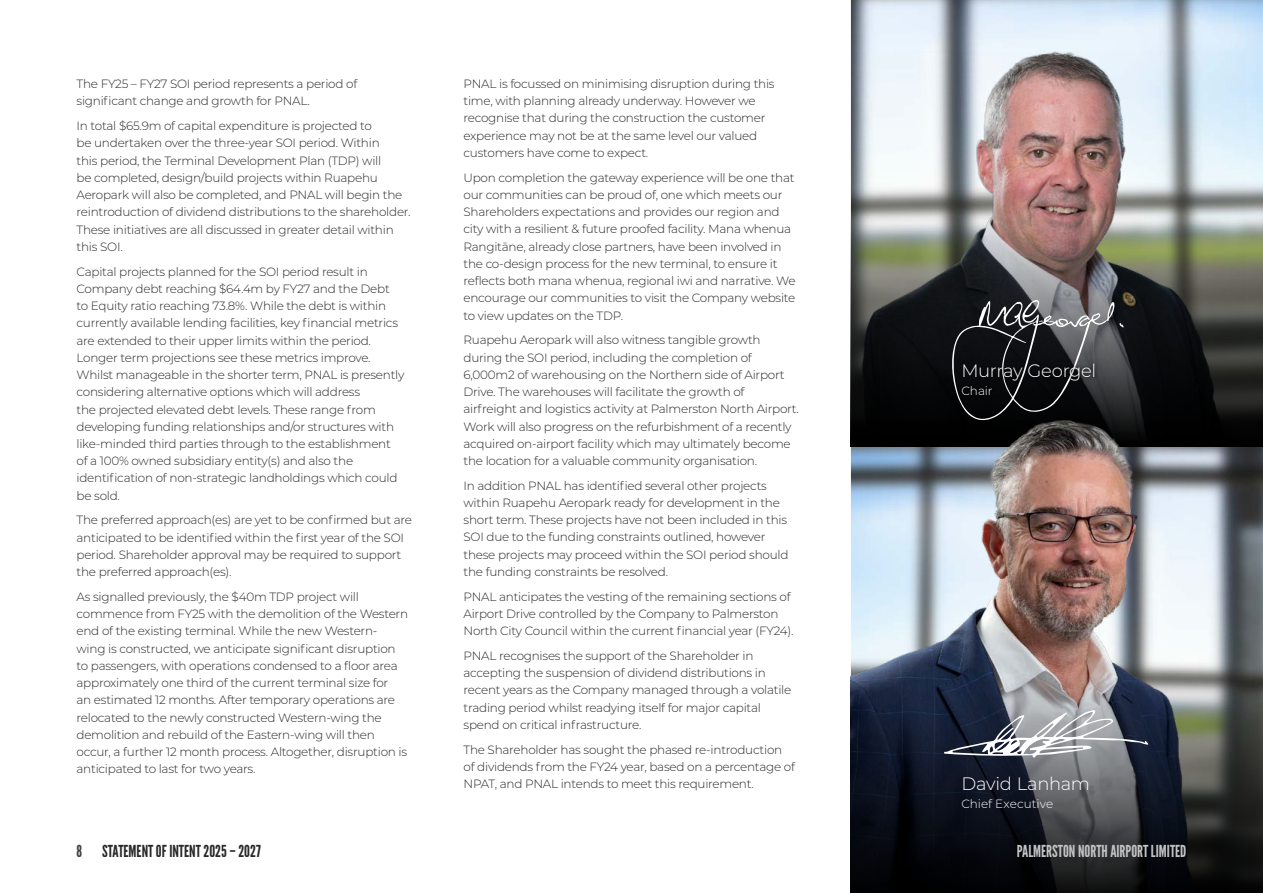
<style>
.page{position:relative;width:1263px;height:893px;background:#fff}
.page>*{position:absolute;margin:0;border:0;box-sizing:border-box;transform-origin:0 0}
.t1{font:300 18px "Montserrat";letter-spacing:-.02em;color:#fff}
.t2{font:16.5px "League Gothic";color:#c2c3c2}
.t3{font:16.5px "League Gothic";color:#292829}
.t4{font:300 12px/17.2px "Montserrat";letter-spacing:-.02em;color:#292829}
.t5{font:300 12px "Montserrat";color:#fff}
.s1{color:#414042}
</style>
<div class="page">
<img style="left:851px;top:0;width:412px;height:217px">
<img style="left:862px;top:51px;width:383px;height:166px">
<svg style="left:850px;top:217px;width:413px;height:229px;background:#4b4b44"></svg>
<svg style="left:1222px;top:446px;width:41px;height:230px;background:#51565b"></svg>
<img style="left:850px;top:421px;width:372px;height:255px">
<svg style="left:952px;top:300px;width:172px;height:121px;background:#3a3b3e"></svg>
<svg style="left:850px;top:676px;width:413px;height:217px;background:#2a2e35"></svg>
<svg style="left:944px;top:710px;width:204px;height:48px;background:#767b85"></svg>
<svg style="left:958px;top:360px;width:140px;height:39px;background:#151618"></svg>
<p class="t4" style="left:77px;top:75px;width:282px">The FY25 – FY27 SOI period represents a period of significant change and growth for PNAL.</p>
<p class="t4" style="left:77px;top:117px;width:336px">In total $65.9m of capital expenditure is projected to<br>be undertaken over the three-year SOI period. Within<br>this period, the Terminal Development Plan (TDP) will<br>be completed, design/build projects within Ruapehu Aeropark will also be completed, and PNAL will begin the reintroduction of dividend distributions to the shareholder.<br>These initiatives are all discussed in greater detail within this SOI.</p>
<p class="t4" style="left:77px;top:262px;width:329px">Capital projects planned for the SOI period result in Company debt reaching $64.4m by FY27 and the Debt to Equity ratio reaching 73.8%. While the debt is within currently available lending facilities, key financial metrics are extended to their upper limits within the period.<br>Longer term projections see these metrics improve.<br>Whilst manageable in the shorter term, PNAL is presently considering alternative options which will address<br>the projected elevated debt levels. These range from developing funding relationships and/or structures with like-minded third parties through to the establishment of a 100% owned subsidiary entity(s) and also the identification of non-strategic landholdings which could be sold.</p>
<p class="t4" style="left:77px;top:511px;width:337px">The preferred approach(es) are yet to be confirmed but are anticipated to be identified within the first year of the SOI period. Shareholder approval may be required to support the preferred approach(es).</p>
<p class="t4" style="left:77px;top:588px;width:333px">As signalled previously, the $40m TDP project will commence from FY25 with the demolition of the Western end of the existing terminal. While the new Western&shy;wing is constructed, we anticipate significant disruption to passengers, with operations condensed to a floor area approximately one third of the current terminal size for<br>an estimated 12 months. After temporary operations are relocated to the newly constructed Western-wing the demolition and rebuild of the Eastern-wing will then occur, a further 12 month process. Altogether, disruption is anticipated to last for two years.</p>
<p class="t4" style="left:463px;top:75px;width:313px">PNAL is focussed on minimising disruption during this time, with planning already underway. However we recognise that during the construction the customer experience may not be at the same level our valued customers have come to expect.</p>
<p class="t4" style="left:463px;top:168px;width:334px">Upon completion the gateway experience will be one that our communities can be proud of, one which meets our Shareholders expectations and provides our region and city with a resilient &amp; future proofed facility. Mana whenua Rangitāne, already close partners, have been involved in the co-design process for the new terminal, to ensure it reflects both mana whenua, regional iwi and narrative. We encourage our communities to visit the Company website to view updates on the TDP.</p>
<p class="t4" style="left:463px;top:331px;width:337px">Ruapehu Aeropark will also witness tangible growth during the SOI period, including the completion of 6,000m2 of warehousing on the Northern side of Airport Drive. The warehouses will facilitate the growth of airfreight and logistics activity at Palmerston North Airport.<br>Work will also progress on the refurbishment of a recently acquired on-airport facility which may ultimately become the location for a valuable community organisation.</p>
<p class="t4" style="left:463px;top:476px;width:326px">In addition PNAL has identified several other projects within Ruapehu Aeropark ready for development in the short term. These projects have not been included in this SOI due to the funding constraints outlined, however these projects may proceed within the SOI period should the funding constraints be resolved.</p>
<p class="t4" style="left:463px;top:587px;width:331px">PNAL anticipates the vesting of the remaining sections of<br>Airport Drive controlled by the Company to Palmerston<br>North City Council within the current financial year (FY24).</p>
<p class="t4" style="left:463px;top:647px;width:329px">PNAL recognises the support of the Shareholder in accepting the suspension of dividend distributions in recent years as the Company managed through a volatile trading period whilst readying itself for major capital spend on critical infrastructure.</p>
<p class="t4" style="left:463px;top:740px;width:333px">The Shareholder has sought the phased re-introduction of dividends from the FY24 year, based on a percentage of<br>NPAT, and PNAL intends to meet this requirement.</p>
<h1 class="t1" style="left:961px;top:359px;width:136px">Murray Georgel</h1>
<p class="t5" style="left:961px;top:383px;width:33px">Chair</p>
<h1 class="t1" style="left:961px;top:771px;width:130px">David Lanham</h1>
<p class="t5" style="left:961px;top:795px;width:93px">Chief Executive</p>
<h2 class="t3" style="left:77px;top:841px;width:186px"><span class="s1">8</span> STATEMENT OF INTENT 2025 – 2027</h2>
<h2 class="t2" style="left:1016px;top:841px;width:172px">PALMERSTON NORTH AIRPORT LIMITED</h2>
</div>
